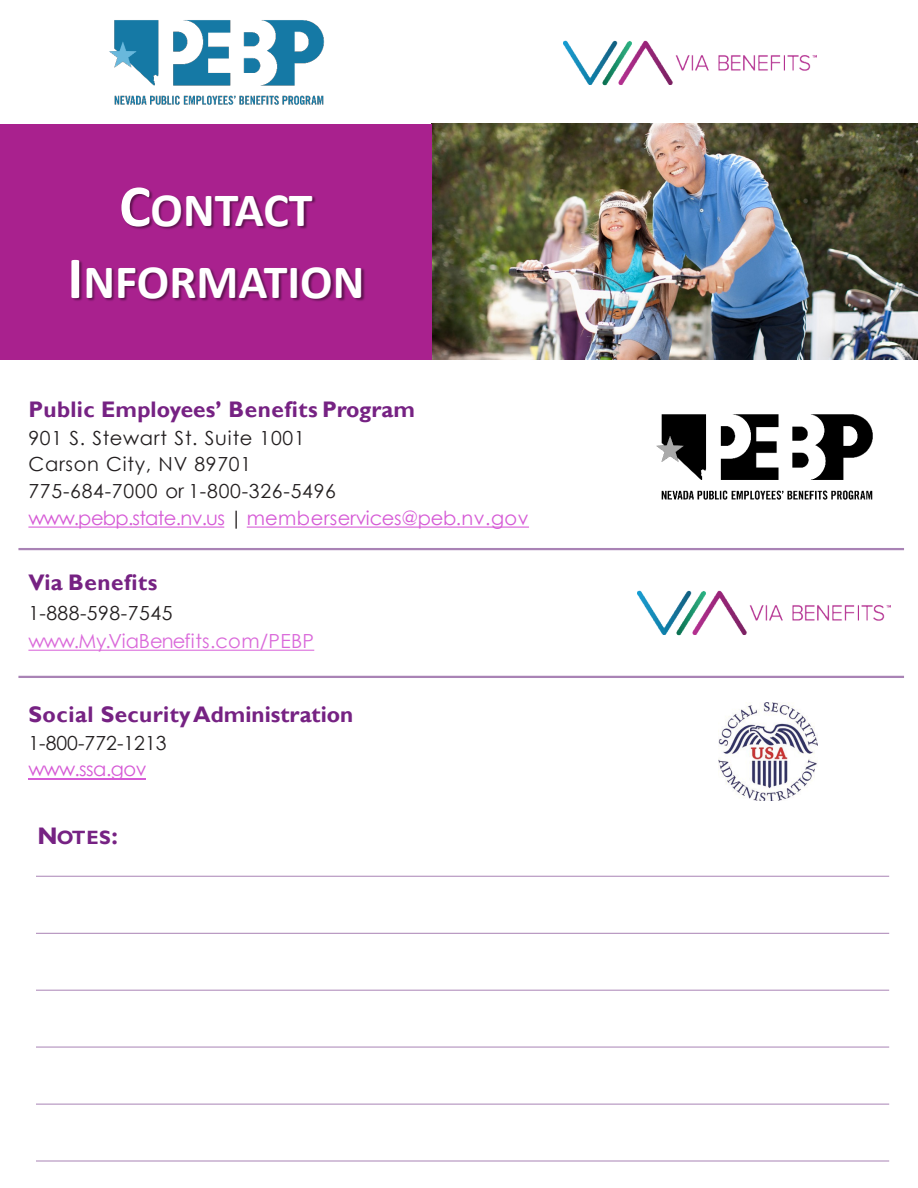
<style>
.page{position:relative;width:918px;height:1188px;background:#fff}
.page>*{position:absolute;margin:0;border:0;box-sizing:border-box;transform-origin:0 0}
.t1{font:700 48px/64.1px "Calibri";color:#fff;text-align:center}
.t2{font:700 22.5px "Gill Sans";letter-spacing:.015em;color:#762283}
.t3{font:19.5px "Century Gothic";letter-spacing:.04em;color:#231f20}
.t4{font:19.5px "Century Gothic";letter-spacing:-.02em;color:#d65ad6}
.t5{font:19.5px "Century Gothic";color:#da69da}
.t6{font:19.5px "Century Gothic";color:#231f20}
.t7{font:700 19.2px "Gill Sans";color:#762283}
.s1{font-size:60px}
.s2{color:#231f20}
.s3{font-size:24px}
</style>
<div class="page">
<img style="left:432px;top:124px;width:486px;height:236px">
<img style="left:656px;top:414px;width:217px;height:86px">
<svg style="left:28px;top:527px;width:196px;height:1px"></svg>
<svg style="left:247px;top:527px;width:282px;height:1px"></svg>
<svg style="left:28px;top:650px;width:286px;height:1px"></svg>
<hr style="left:28px;top:778px;width:118px;height:1px;background:#d65ad6">
<img style="left:718px;top:702px;width:99px;height:99px">
<hr style="left:18px;top:548px;width:886px;height:2px;background:#a983b5">
<hr style="left:18px;top:676px;width:886px;height:2px;background:#a983b5">
<div style="left:0;top:124px;width:432px;height:236px;background:#a9218e"></div>
<img style="left:123px;top:188px;width:193px;height:41px">
<img style="left:73px;top:260px;width:292px;height:41px">
<img style="left:637px;top:590px;width:254px;height:46px">
<hr style="left:36px;top:876px;width:853px;height:1px;background:#a983b5">
<hr style="left:36px;top:933px;width:853px;height:1px;background:#a983b5">
<hr style="left:36px;top:990px;width:853px;height:1px;background:#a983b5">
<hr style="left:36px;top:1047px;width:853px;height:1px;background:#a983b5">
<hr style="left:36px;top:1104px;width:853px;height:1px;background:#a983b5">
<hr style="left:36px;top:1161px;width:853px;height:1px;background:#a983b5">
<img style="left:564px;top:40px;width:252px;height:46px">
<img style="left:109px;top:20px;width:216px;height:85px">
<p class="t1" style="left:119px;top:177px;width:195px"><span class="s1">C</span>ONTACT</p>
<p class="t1" style="left:67px;top:249px;width:299px"><span class="s1">I</span>NFORMATION</p>
<h2 class="t1" style="left:71px;top:179px;width:241px">Contact<br>Information</h2>
<p class="t2" style="left:28px;top:396px;width:388px">Public Employees’ Benefits Program</p>
<p class="t3" style="left:28px;top:424px;width:278px">901 S. Stewart St. Suite 1001</p>
<p class="t3" style="left:28px;top:451px;width:224px">Carson City, NV 89701</p>
<p class="t3" style="left:28px;top:477px;width:309px">775-684-7000 or 1-800-326-5496</p>
<p class="t4" style="left:28px;top:504px;width:502px">www.pebp.state.nv.us <span class="s2">|</span> memberservices@peb.nv.gov</p>
<p class="t2" style="left:28px;top:569px;width:130px">Via Benefits</p>
<p class="t3" style="left:28px;top:599px;width:146px">1-888-598-7545</p>
<p class="t5" style="left:28px;top:627px;width:287px">www.My.ViaBenefits.com/PEBP</p>
<p class="t2" style="left:28px;top:701px;width:326px">Social SecurityAdministration</p>
<p class="t6" style="left:28px;top:729px;width:140px">1-800-772-1213</p>
<p class="t4" style="left:28px;top:756px;width:120px">www.ssa.gov</p>
<p class="t7" style="left:37px;top:826px;width:82px"><span class="s3">N</span>OTES<span class="s3">:</span></p>
</div>
